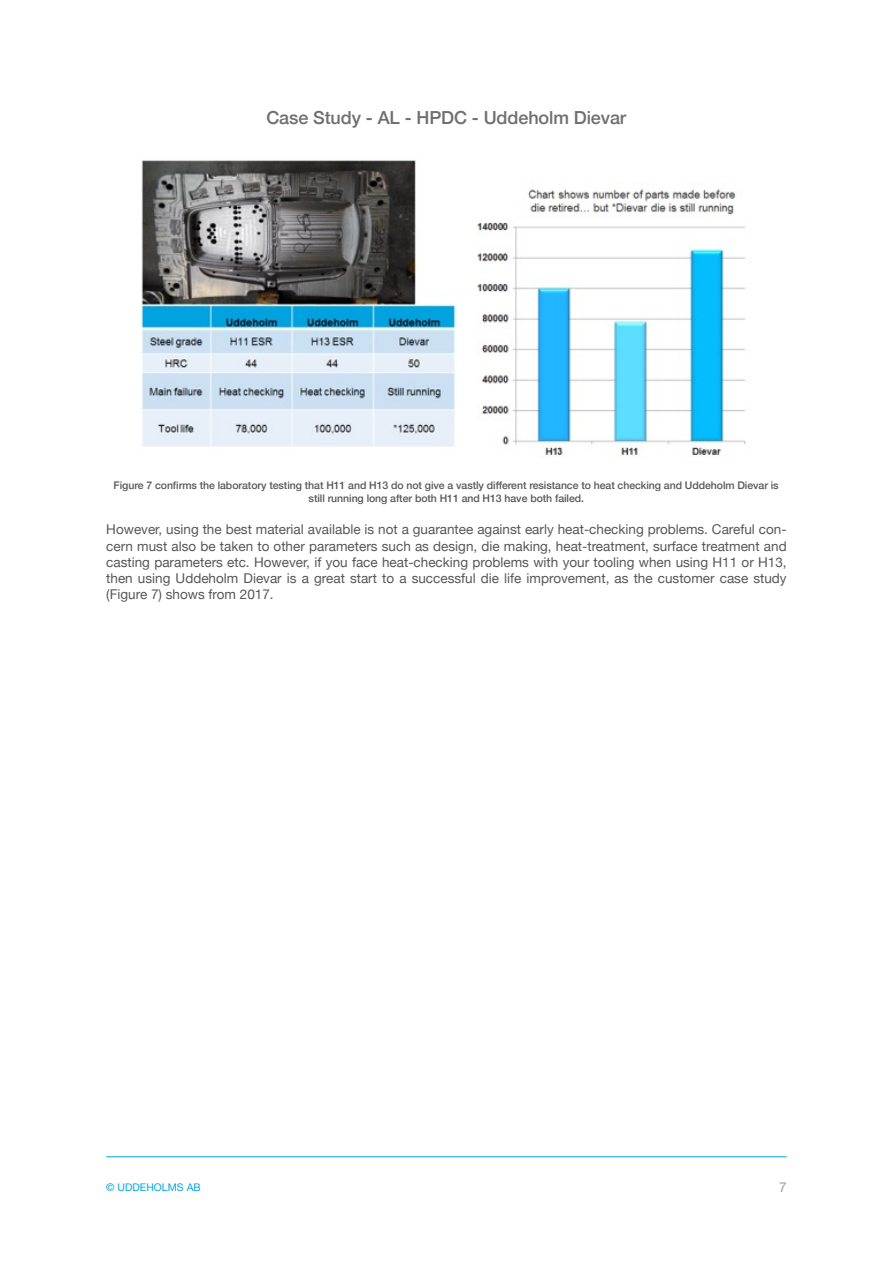
<style>
.page{position:relative;width:893px;height:1263px;background:#fff}
.page>*{position:absolute;margin:0;border:0;box-sizing:border-box;transform-origin:0 0}
.t1{font:500 18px "Helvetica Neue";letter-spacing:-.005em;color:#706f6f}
.t2{font:13.5px/16.2px "Helvetica Neue";color:#575756;text-align:justify}
.t3{font:13.5px "Helvetica Neue";color:#9d9d9c}
.t4{font:500 10.5px/12.6px "Helvetica Neue";letter-spacing:-.005em;color:#575756;text-align:center}
.t5{font:10.5px "Helvetica Neue";color:#00a3e2}
</style>
<div class="page">
<hr style="left:106px;top:1156px;width:681px;height:1px;background:#00a3e2">
<svg style="left:141px;top:160px;width:605px;height:296px"></svg>
<h1 class="t1" style="left:266px;top:103px;width:361px">Case Study - AL - HPDC - Uddeholm Dievar</h1>
<p class="t4" style="left:114px;top:478px;width:667px">Figure 7 confirms the laboratory testing that H11 and H13 do not give a vastly different resistance to heat checking and Uddeholm Dievar is still running long after both H11 and H13 have both failed.</p>
<p class="t2" style="left:106px;top:522px;width:682px">However, using the best material available is not a guarantee against early heat-checking problems. Careful con&shy;cern must also be taken to other parameters such as design, die making, heat-treatment, surface treatment and casting parameters etc. However, if you face heat-checking problems with your tooling when using H11 or H13, then using Uddeholm Dievar is a great start to a successful die life improvement, as the customer case study (Figure 7) shows from 2017.</p>
<p class="t5" style="left:106px;top:1180px;width:96px">© UDDEHOLMS AB</p>
<p class="t3" style="left:779px;top:1177px;width:9px">7</p>
</div>
